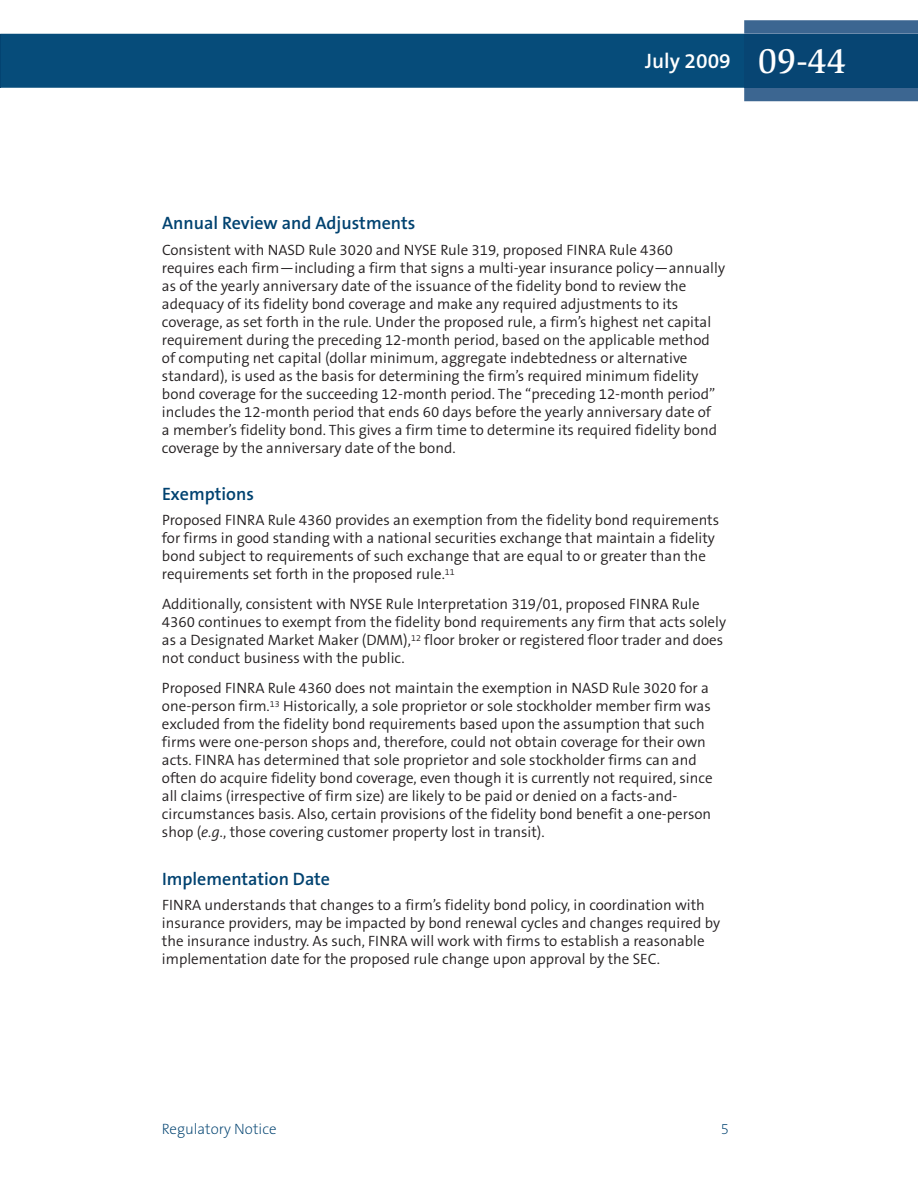
<style>
.page{position:relative;width:918px;height:1188px;background:#fff}
.page>*{position:absolute;margin:0;border:0;box-sizing:border-box;transform-origin:0 0}
.t1{font:600 21px "The Sans B6";color:#fff}
.t2{font:600 18px "The Sans B6";color:#004270}
.t3{font:300 15px/18px "The Sans B4";color:#231f20}
.t4{font:200 15px "The Sans B2";color:#004270}
.s1{font-family:"Slimbach LT";font-weight:500;font-size:36px}
.s2{font-style:italic}
</style>
<div class="page">
<div style="left:1px;top:34px;width:743px;height:54px;background:#064c7a"></div>
<svg style="left:744px;top:20px;width:174px;height:81px;background:#3f6893"></svg>
<div style="left:744px;top:34px;width:174px;height:54px;background:#074573"></div>
<hr style="left:0;top:34px;width:1px;height:54px;background:#034371">
<h1 class="t1" style="left:645px;top:50px;width:203px">July 2009 <span class="s1">09-44</span></h1>
<p class="t2" style="left:162px;top:214px;width:255px">Annual Review and Adjustments</p>
<p class="t3" style="left:162px;top:241px;width:565px">Consistent with NASD Rule 3020 and NYSE Rule 319, proposed FINRA Rule 4360 requires each firm—including a firm that signs a multi-year insurance policy—annually as of the yearly anniversary date of the issuance of the fidelity bond to review the adequacy of its fidelity bond coverage and make any required adjustments to its coverage, as set forth in the rule. Under the proposed rule, a firm’s highest net capital requirement during the preceding 12-month period, based on the applicable method of computing net capital (dollar minimum, aggregate indebtedness or alternative standard), is used as the basis for determining the firm’s required minimum fidelity bond coverage for the succeeding 12-month period. The “preceding 12-month period” includes the 12-month period that ends 60 days before the yearly anniversary date of<br>a member’s fidelity bond. This gives a firm time to determine its required fidelity bond coverage by the anniversary date of the bond.</p>
<p class="t2" style="left:162px;top:484px;width:93px">Exemptions</p>
<p class="t3" style="left:162px;top:512px;width:559px">Proposed FINRA Rule 4360 provides an exemption from the fidelity bond requirements for firms in good standing with a national securities exchange that maintain a fidelity bond subject to requirements of such exchange that are equal to or greater than the requirements set forth in the proposed rule.<sup>11</sup></p>
<p class="t3" style="left:162px;top:596px;width:566px">Additionally, consistent with NYSE Rule Interpretation 319/01, proposed FINRA Rule 4360 continues to exempt from the fidelity bond requirements any firm that acts solely as a Designated Market Maker (DMM),<sup>12</sup> floor broker or registered floor trader and does not conduct business with the public.</p>
<p class="t3" style="left:162px;top:680px;width:552px">Proposed FINRA Rule 4360 does not maintain the exemption in NASD Rule 3020 for a one-person firm.<sup>13</sup> Historically, a sole proprietor or sole stockholder member firm was excluded from the fidelity bond requirements based upon the assumption that such firms were one-person shops and, therefore, could not obtain coverage for their own acts. FINRA has determined that sole proprietor and sole stockholder firms can and often do acquire fidelity bond coverage, even though it is currently not required, since all claims (irrespective of firm size) are likely to be paid or denied on a facts-and&shy;circumstances basis. Also, certain provisions of the fidelity bond benefit a one-person shop (<span class="s2">e.g.</span>, those covering customer property lost in transit).</p>
<p class="t2" style="left:162px;top:869px;width:170px">Implementation Date</p>
<p class="t3" style="left:162px;top:896px;width:560px">FINRA understands that changes to a firm’s fidelity bond policy, in coordination with insurance providers, may be impacted by bond renewal cycles and changes required by the insurance industry. As such, FINRA will work with firms to establish a reasonable implementation date for the proposed rule change upon approval by the SEC.</p>
<p class="t4" style="left:162px;top:1121px;width:116px">Regulatory Notice</p>
<p class="t4" style="left:721px;top:1121px;width:10px">5</p>
</div>
